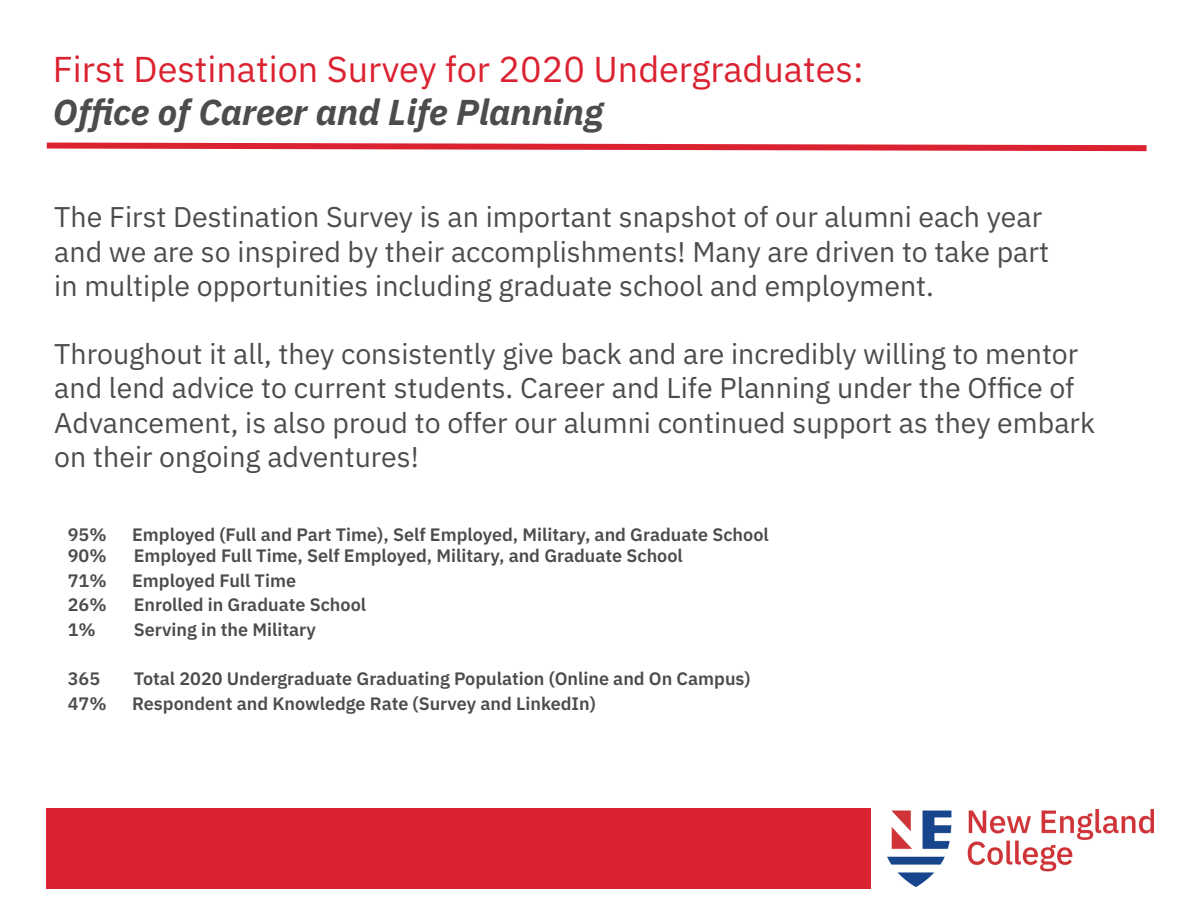
<style>
.page{position:relative;width:1188px;height:918px;background:#fff}
.page>*{position:absolute;margin:0;border:0;box-sizing:border-box;transform-origin:0 0}
.sub_header_ibm_blue{font:36px/43.2px "IBM Plex Sans";color:#db2230}
.Grey_text{font:28.5px/34.2px "IBM Plex Sans";color:#4b4c4d}
.paper_av_black_9{font:600 18px "IBM Plex Sans";color:#4b4c4d}
.s1{font-weight:700;font-style:italic;color:#4b4c4d}
</style>
<div class="page">
<svg style="left:46px;top:142px;width:1101px;height:10px"></svg>
<img style="left:887px;top:809px;width:267px;height:78px">
<div style="left:47px;top:808px;width:824px;height:81px;background:#db2230"></div>
<p class="sub_header_ibm_blue" style="left:53px;top:45px;width:812px">First Destination Survey for 2020 Undergraduates:<br><span class="s1">Office of Career and Life Planning</span></p>
<p class="Grey_text" style="left:54px;top:198px;width:989px">The First Destination Survey is an important snapshot of our alumni each year</p>
<p class="Grey_text" style="left:54px;top:232px;width:996px">and we are so inspired by their accomplishments! Many are driven to take part</p>
<p class="Grey_text" style="left:54px;top:266px;width:881px">in multiple opportunities including graduate school and employment.</p>
<p class="Grey_text" style="left:54px;top:335px;width:1042px">Throughout it all, they consistently give back and are incredibly willing to mentor and lend advice to current students. Career and Life Planning under the Office of Advancement, is also proud to offer our alumni continued support as they embark on their ongoing adventures!</p>
<p class="paper_av_black_9" style="left:68px;top:520px;width:40px">95%</p>
<p class="paper_av_black_9" style="left:132px;top:520px;width:638px">Employed (Full and Part Time), Self Employed, Military, and Graduate School</p>
<p class="paper_av_black_9" style="left:68px;top:542px;width:40px">90%</p>
<p class="paper_av_black_9" style="left:134px;top:542px;width:551px">Employed Full Time, Self Employed, Military, and Graduate School</p>
<p class="paper_av_black_9" style="left:68px;top:566px;width:40px">71%</p>
<p class="paper_av_black_9" style="left:132px;top:566px;width:165px">Employed Full Time</p>
<p class="paper_av_black_9" style="left:68px;top:591px;width:40px">26%</p>
<p class="paper_av_black_9" style="left:134px;top:591px;width:234px">Enrolled in Graduate School</p>
<p class="paper_av_black_9" style="left:68px;top:615px;width:30px">1%</p>
<p class="paper_av_black_9" style="left:134px;top:615px;width:184px">Serving in the Military</p>
<p class="paper_av_black_9" style="left:68px;top:665px;width:34px">365</p>
<p class="paper_av_black_9" style="left:134px;top:665px;width:618px">Total 2020 Undergraduate Graduating Population (Online and On Campus)</p>
<p class="paper_av_black_9" style="left:68px;top:689px;width:40px">47%</p>
<p class="paper_av_black_9" style="left:132px;top:689px;width:465px">Respondent and Knowledge Rate (Survey and LinkedIn)</p>
</div>
